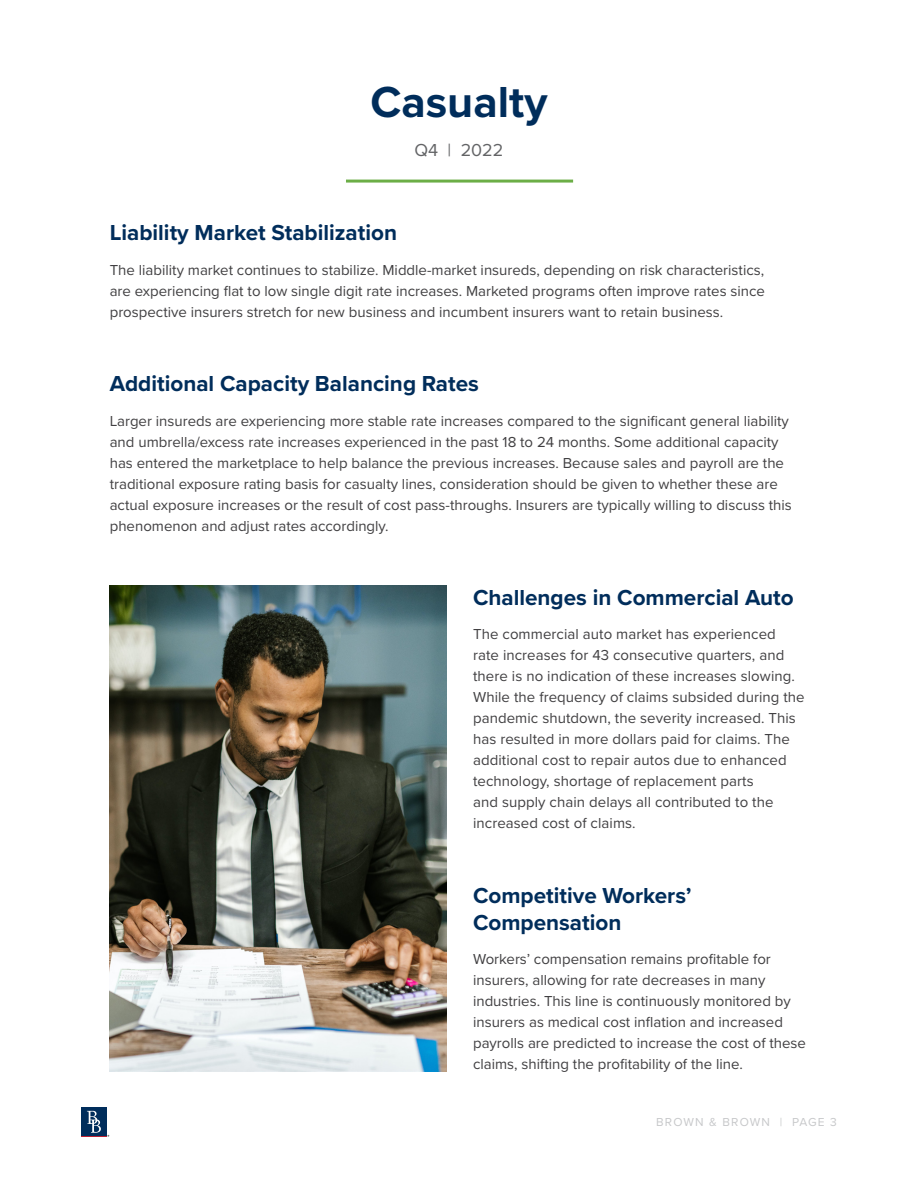
<style>
.page{position:relative;width:918px;height:1188px;background:#fff}
.page>*{position:absolute;margin:0;border:0;box-sizing:border-box;transform-origin:0 0}
.t1{font:700 45px "Proxima Nova";color:#002d5b}
.t2{font:700 22.5px/27px "Proxima Nova";color:#002d5b}
.t3{font:18px "Proxima Nova";color:#636466}
.t4{font:15px/21px "Proxima Nova";color:#414042}
.t5{font:12px "Proxima Nova";letter-spacing:.1em;color:#c7c8ca}
</style>
<div class="page">
<hr style="left:347px;top:180px;width:225px;height:3px;background:#6cae47">
<img style="left:109px;top:585px;width:337px;height:486px">
<div style="left:81px;top:1108px;width:26px;height:28px;background:#002d5b"></div>
<svg style="left:81px;top:1111px;width:28px;height:26px"></svg>
<h1 class="t1" style="left:371px;top:68px;width:178px">Casualty</h1>
<p class="t3" style="left:415px;top:137px;width:90px">Q4 | 2022</p>
<h2 class="t2" style="left:110px;top:219px;width:289px">Liability Market Stabilization</h2>
<p class="t4" style="left:110px;top:259px;width:657px;text-align:justify">The liability market continues to stabilize. Middle-market insureds, depending on risk characteristics, are experiencing flat to low single digit rate increases. Marketed programs often improve rates since prospective insurers stretch for new business and incumbent insurers want to retain business.</p>
<h2 class="t2" style="left:110px;top:370px;width:371px">Additional Capacity Balancing Rates</h2>
<p class="t4" style="left:110px;top:409px;width:684px">Larger insureds are experiencing more stable rate increases compared to the significant general liability and umbrella/excess rate increases experienced in the past 18 to 24 months. Some additional capacity has entered the marketplace to help balance the previous increases. Because sales and payroll are the traditional exposure rating basis for casualty lines, consideration should be given to whether these are actual exposure increases or the result of cost pass-throughs. Insurers are typically willing to discuss this phenomenon and adjust rates accordingly.</p>
<h2 class="t2" style="left:473px;top:583px;width:322px">Challenges in Commercial Auto</h2>
<p class="t4" style="left:473px;top:623px;width:333px">The commercial auto market has experienced rate increases for 43 consecutive quarters, and there is no indication of these increases slowing.<br>While the frequency of claims subsided during the pandemic shutdown, the severity increased. This has resulted in more dollars paid for claims. The additional cost to repair autos due to enhanced technology, shortage of replacement parts<br>and supply chain delays all contributed to the increased cost of claims.</p>
<h2 class="t2" style="left:473px;top:881px;width:220px">Competitive Workers’<br>Compensation</h2>
<p class="t4" style="left:473px;top:948px;width:334px">Workers’ compensation remains profitable for insurers, allowing for rate decreases in many industries. This line is continuously monitored by insurers as medical cost inflation and increased payrolls are predicted to increase the cost of these claims, shifting the profitability of the line.</p>
<p class="t5" style="left:656px;top:1113px;width:182px">BROWN &amp; BROWN | PAGE 3</p>
</div>
